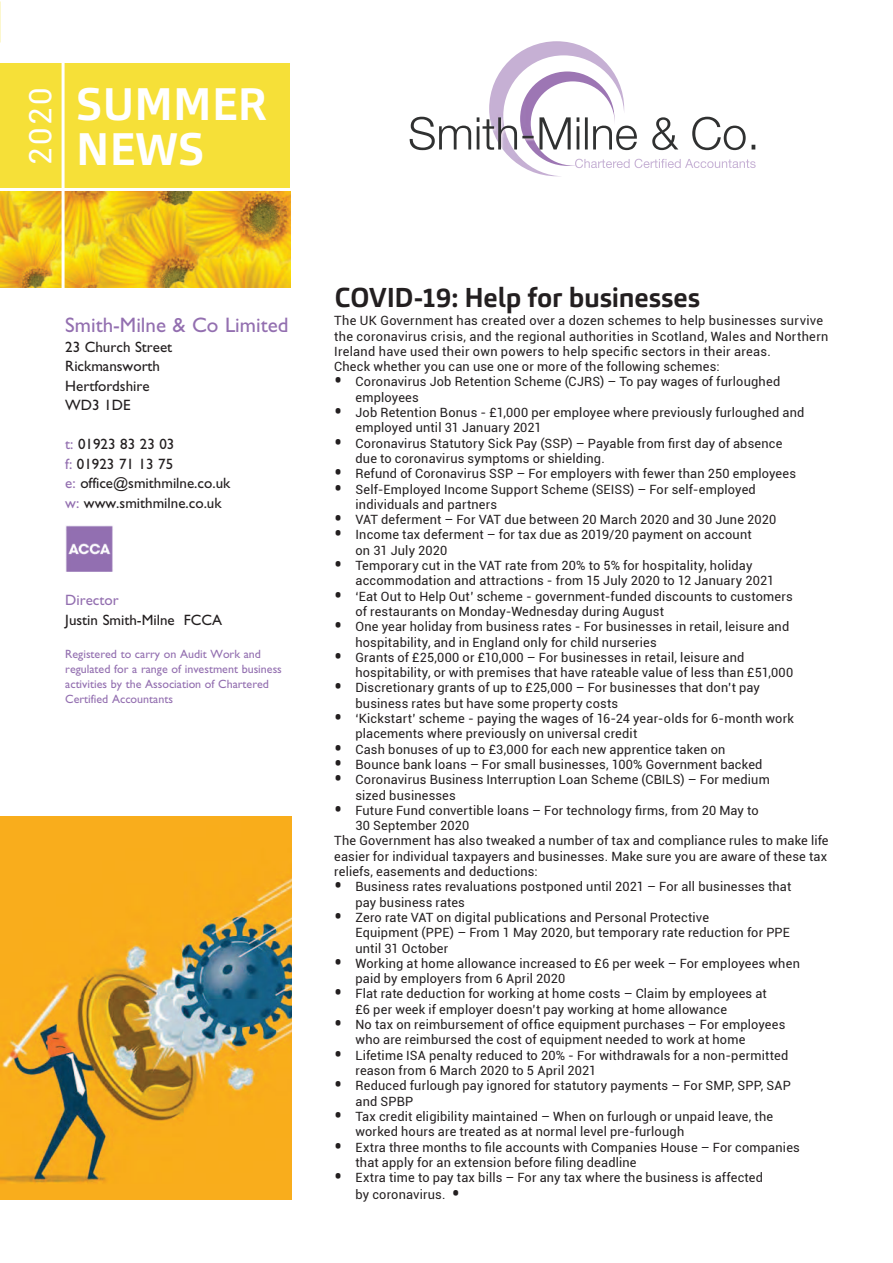
<style>
.page{position:relative;width:893px;height:1263px;background:#fff}
.page>*{position:absolute;margin:0;border:0;box-sizing:border-box;transform-origin:0 0}
.t1{font:700 45px/45px "Carnac";letter-spacing:.005em;color:#fff}
.t2{font:31.05px "Roboto";color:#fff}
.t3{font:700 27px "Carnac";letter-spacing:-.01em;color:#231f20}
.t4{font:21px "Gill Sans";color:#936fb0}
.t5{font:15px/19.5px "Gill Sans";color:#231f20}
.t6{font:15px "Gill Sans";color:#936fb0}
.t7{font:12.75px/15.3px "Roboto";letter-spacing:.015em;color:#231f20}
.t8{font:12px/15px "Gill Sans";color:#936fb0}
.s1{color:#936fb0}
.s2{font-size:24px}
</style>
<div class="page">
<div style="left:0;top:63px;width:290px;height:124px;background:#f6e038"></div>
<img style="left:0;top:191px;width:290px;height:97px">
<hr style="left:62px;top:54px;width:3px;height:258px;background:#fff">
<img style="left:1px;top:816px;width:291px;height:383px">
<img style="left:409px;top:41px;width:347px;height:136px">
<img style="left:489px;top:41px;width:135px;height:135px;border-radius:68px">
<img style="left:503px;top:55px;width:121px;height:121px;border-radius:60px">
<img style="left:520px;top:71px;width:94px;height:95px;border-radius:47px">
<img style="left:531px;top:81px;width:84px;height:84px;border-radius:42px">
<img style="left:575px;top:159px;width:118px;height:9px">
<img style="left:410px;top:117px;width:311px;height:33px">
<img style="left:65px;top:525px;width:48px;height:46px">
<h2 class="t2" style="left:19px;top:165px;width:79px;rotate:-90deg">2020</h2>
<h1 class="t1" style="left:76px;top:82px;width:192px">SUMMER<br>NEWS</h1>
<h3 class="t4" style="left:65px;top:313px;width:225px">Smith-Milne &amp; Co Limited</h3>
<p class="t5" style="left:65px;top:337px;width:108px">23 Church Street<br>Rickmansworth<br>Hertfordshire<br>WD3 1DE</p>
<p class="t5" style="left:65px;top:434px;width:167px"><span class="s1">t:</span> 01923 83 23 03<br><span class="s1">f:</span> 01923 71 13 75<br><span class="s1">e:</span> office@smithmilne.co.uk <span class="s1">w:</span> www.smithmilne.co.uk</p>
<p class="t6" style="left:65px;top:592px;width:55px">Director</p>
<p class="t5" style="left:65px;top:610px;width:158px">Justin Smith-Milne FCCA</p>
<p class="t8" style="left:65px;top:646px;width:218px">Registered to carry on Audit Work and regulated for a range of investment business activities by the Association of Chartered Certified Accountants</p>
<h3 class="t3" style="left:335px;top:280px;width:367px">COVID-19: Help for businesses</h3>
<p class="t7" style="left:334px;top:313px;width:496px">The UK Government has created over a dozen schemes to help businesses survive the coronavirus crisis, and the regional authorities in Scotland, Wales and Northern Ireland have used their own powers to help specific sectors in their areas.<br>Check whether you can use one or more of the following schemes:</p>
<p class="t7" style="left:355px;top:374px;width:426px;text-indent:-21px"><span class="s2">•</span> Coronavirus Job Retention Scheme (CJRS) – To pay wages of furloughed employees</p>
<p class="t7" style="left:355px;top:404px;width:450px;text-indent:-21px"><span class="s2">•</span> Job Retention Bonus - £1,000 per employee where previously furloughed and employed until 31 January 2021</p>
<p class="t7" style="left:355px;top:435px;width:428px;text-indent:-21px"><span class="s2">•</span> Coronavirus Statutory Sick Pay (SSP) – Payable from first day of absence due to coronavirus symptoms or shielding.</p>
<p class="t7" style="left:334px;top:466px;width:463px"><span class="s2">•</span> Refund of Coronavirus SSP – For employers with fewer than 250 employees</p>
<p class="t7" style="left:355px;top:481px;width:402px;text-indent:-21px"><span class="s2">•</span> Self-Employed Income Support Scheme (SEISS) – For self-employed individuals and partners</p>
<p class="t7" style="left:334px;top:511px;width:444px"><span class="s2">•</span> VAT deferment – For VAT due between 20 March 2020 and 30 June 2020</p>
<p class="t7" style="left:355px;top:527px;width:398px;text-indent:-21px"><span class="s2">•</span> Income tax deferment – for tax due as 2019/20 payment on account on 31 July 2020</p>
<p class="t7" style="left:355px;top:557px;width:420px;text-indent:-21px"><span class="s2">•</span> Temporary cut in the VAT rate from 20% to 5% for hospitality, holiday accommodation and attractions - from 15 July 2020 to 12 January 2021</p>
<p class="t7" style="left:355px;top:588px;width:439px;text-indent:-21px"><span class="s2">•</span> ‘Eat Out to Help Out’ scheme - government-funded discounts to customers of restaurants on Monday-Wednesday during August</p>
<p class="t7" style="left:355px;top:619px;width:435px;text-indent:-21px"><span class="s2">•</span> One year holiday from business rates - For businesses in retail, leisure and hospitability, and in England only for child nurseries</p>
<p class="t7" style="left:355px;top:649px;width:439px;text-indent:-21px"><span class="s2">•</span> Grants of £25,000 or £10,000 – For businesses in retail, leisure and hospitability, or with premises that have rateable value of less than £51,000</p>
<p class="t7" style="left:355px;top:680px;width:406px;text-indent:-21px"><span class="s2">•</span> Discretionary grants of up to £25,000 – For businesses that don’t pay business rates but have some property costs</p>
<p class="t7" style="left:355px;top:710px;width:440px;text-indent:-21px"><span class="s2">•</span> ‘Kickstart’ scheme - paying the wages of 16-24 year-olds for 6-month work placements where previously on universal credit</p>
<p class="t7" style="left:334px;top:741px;width:393px"><span class="s2">•</span> Cash bonuses of up to £3,000 for each new apprentice taken on</p>
<p class="t7" style="left:334px;top:756px;width:430px"><span class="s2">•</span> Bounce bank loans – For small businesses, 100% Government backed</p>
<p class="t7" style="left:355px;top:772px;width:416px;text-indent:-21px"><span class="s2">•</span> Coronavirus Business Interruption Loan Scheme (CBILS) – For medium sized businesses</p>
<p class="t7" style="left:334px;top:802px;width:426px"><span class="s2">•</span> Future Fund convertible loans – For technology firms, from 20 May to</p>
<p class="t7" style="left:355px;top:817px;width:115px">30 September 2020</p>
<p class="t7" style="left:334px;top:833px;width:496px">The Government has also tweaked a number of tax and compliance rules to make life</p>
<p class="t7" style="left:334px;top:848px;width:494px">easier for individual taxpayers and businesses. Make sure you are aware of these tax</p>
<p class="t7" style="left:334px;top:863px;width:205px">reliefs, easements and deductions:</p>
<p class="t7" style="left:355px;top:879px;width:437px;text-indent:-21px"><span class="s2">•</span> Business rates revaluations postponed until 2021 – For all businesses that pay business rates</p>
<p class="t7" style="left:355px;top:909px;width:436px;text-indent:-21px"><span class="s2">•</span> Zero rate VAT on digital publications and Personal Protective<br>Equipment (PPE) – From 1 May 2020, but temporary rate reduction for PPE until 31 October</p>
<p class="t7" style="left:355px;top:955px;width:446px;text-indent:-21px"><span class="s2">•</span> Working at home allowance increased to £6 per week – For employees when paid by employers from 6 April 2020</p>
<p class="t7" style="left:355px;top:986px;width:413px;text-indent:-21px"><span class="s2">•</span> Flat rate deduction for working at home costs – Claim by employees at £6 per week if employer doesn’t pay working at home allowance</p>
<p class="t7" style="left:355px;top:1016px;width:431px;text-indent:-21px"><span class="s2">•</span> No tax on reimbursement of office equipment purchases – For employees who are reimbursed the cost of equipment needed to work at home</p>
<p class="t7" style="left:355px;top:1047px;width:434px;text-indent:-21px"><span class="s2">•</span> Lifetime ISA penalty reduced to 20% - For withdrawals for a non-permitted reason from 6 March 2020 to 5 April 2021</p>
<p class="t7" style="left:355px;top:1078px;width:437px;text-indent:-21px"><span class="s2">•</span> Reduced furlough pay ignored for statutory payments – For SMP, SPP, SAP and SPBP</p>
<p class="t7" style="left:355px;top:1108px;width:419px;text-indent:-21px"><span class="s2">•</span> Tax credit eligibility maintained – When on furlough or unpaid leave, the worked hours are treated as at normal level pre-furlough</p>
<p class="t7" style="left:355px;top:1139px;width:446px;text-indent:-21px"><span class="s2">•</span> Extra three months to file accounts with Companies House – For companies that apply for an extension before filing deadline</p>
<p class="t7" style="left:355px;top:1168px;width:409px;line-height:17.2px;text-indent:-21px"><span class="s2">•</span> Extra time to pay tax bills – For any tax where the business is affected by coronavirus. <span class="s2">•</span></p>
</div>
